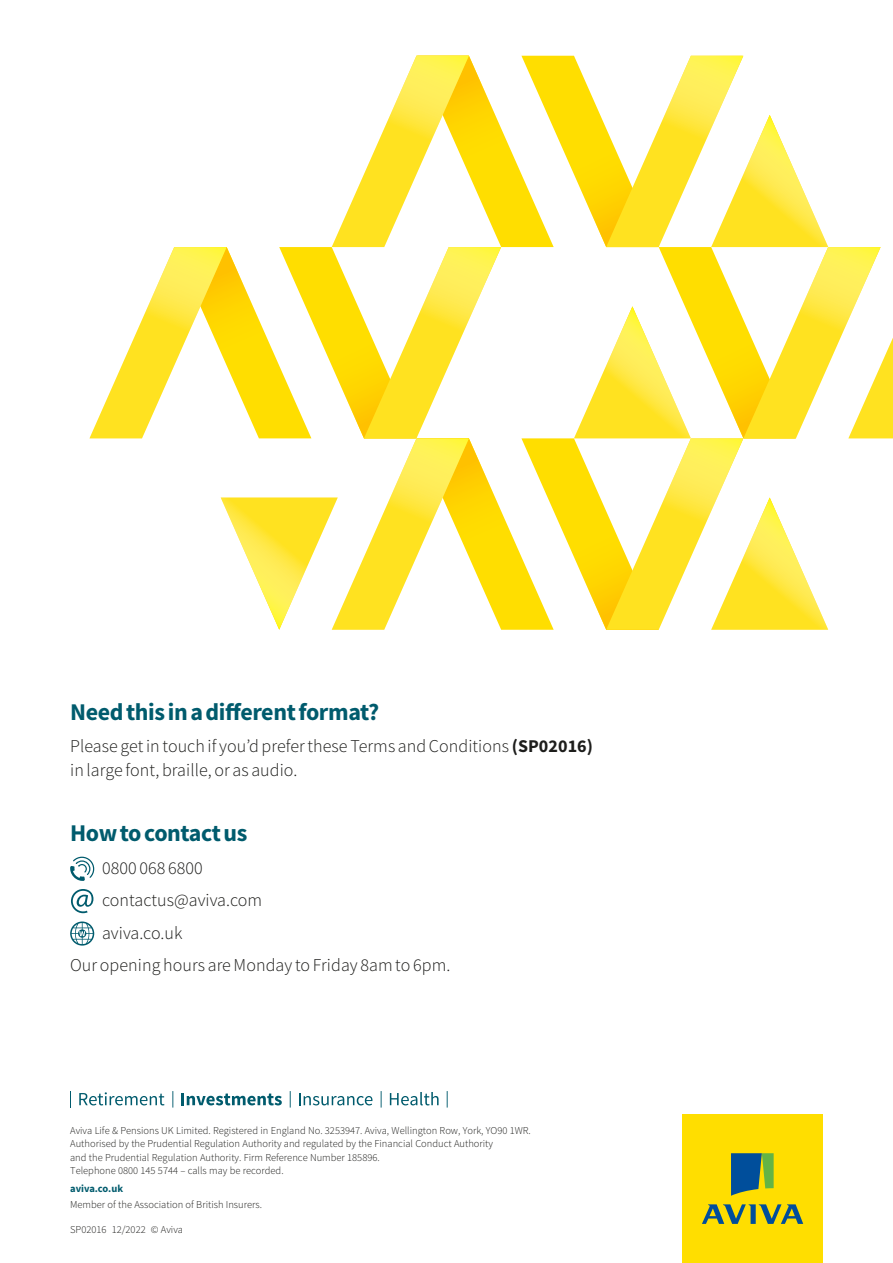
<style>
.page{position:relative;width:893px;height:1263px;background:#fff}
.page>*{position:absolute;margin:0;border:0;box-sizing:border-box;transform-origin:0 0}
.t1{font:700 24px "Source Sans Pro";letter-spacing:-.015em;color:#005b6d}
.t2{font:300 18px/24px "Source Sans Pro";letter-spacing:.005em;color:#1d1d1b}
.t3{font:300 10.5px/13.5px "Source Sans Pro";color:#1d1d1b}
.t4{font:700 10.5px "Source Sans Pro";color:#005b6d}
.s1{font-weight:700}
</style>
<div class="page">
<svg style="left:70px;top:1091px;width:1px;height:16px"></svg>
<svg style="left:79px;top:1092px;width:85px;height:13px"></svg>
<svg style="left:181px;top:1093px;width:101px;height:12px"></svg>
<svg style="left:299px;top:1093px;width:73px;height:12px"></svg>
<svg style="left:390px;top:1092px;width:49px;height:13px"></svg>
<svg style="left:447px;top:1091px;width:1px;height:16px"></svg>
<svg style="left:381px;top:1091px;width:1px;height:16px"></svg>
<svg style="left:290px;top:1091px;width:1px;height:16px"></svg>
<svg style="left:172px;top:1091px;width:1px;height:16px"></svg>
<div style="left:682px;top:1114px;width:141px;height:149px;background:#ffde00"></div>
<svg style="left:731px;top:1153px;width:43px;height:43px"></svg>
<svg style="left:702px;top:1204px;width:101px;height:20px"></svg>
<svg style="left:89px;top:56px;width:804px;height:574px"></svg>
<svg style="left:70px;top:857px;width:24px;height:24px"></svg>
<svg style="left:70px;top:921px;width:24px;height:24px"></svg>
<svg style="left:71px;top:889px;width:22px;height:24px"></svg>
<h1 class="t1" style="left:70px;top:695px;width:311px">Need this in a different format?</h1>
<h2 class="t2" style="left:70px;top:734px;width:524px">Please get in touch if you’d prefer these Terms and Conditions <span class="s1">(SP02016) </span>in large font, braille, or as audio.</h2>
<h1 class="t1" style="left:70px;top:817px;width:179px">How to contact us</h1>
<h2 class="t2" style="left:102px;top:856px;width:102px">0800 068 6800</h2>
<h2 class="t2" style="left:102px;top:888px;width:162px">contactus@aviva.com</h2>
<h2 class="t2" style="left:102px;top:921px;width:82px">aviva.co.uk</h2>
<h2 class="t2" style="left:70px;top:953px;width:382px">Our opening hours are Monday to Friday 8am to 6pm.</h2>
<p class="t3" style="left:70px;top:1123px;width:462px">Aviva Life &amp; Pensions UK Limited. Registered in England No. 3253947. Aviva, Wellington Row, York, YO90 1WR.<br>Authorised by the Prudential Regulation Authority and regulated by the Financial Conduct Authority<br>and the Prudential Regulation Authority. Firm Reference Number 185896.<br>Telephone 0800 145 5744 – calls may be recorded.</p>
<p class="t4" style="left:70px;top:1181px;width:54px">aviva.co.uk</p>
<p class="t3" style="left:70px;top:1197px;width:193px">Member of the Association of British Insurers.</p>
<p class="t3" style="left:70px;top:1222px;width:114px">SP02016 12/2022 © Aviva</p>
</div>
